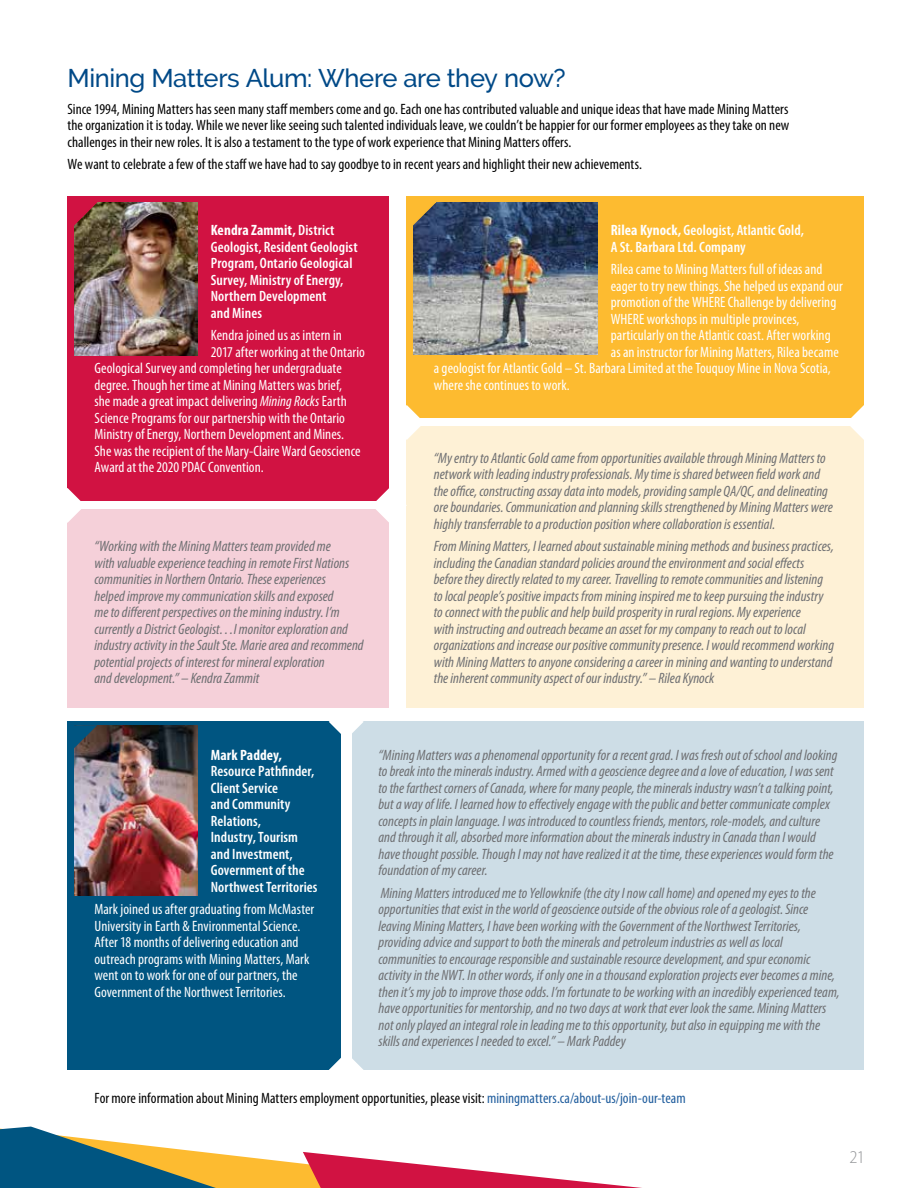
<style>
.page{position:relative;width:918px;height:1188px;background:#fff}
.page>*{position:absolute;margin:0;border:0;box-sizing:border-box;transform-origin:0 0}
.t1{font:500 25.5px "Raleway";letter-spacing:-.015em;color:#004987}
.t2{font:300 semi-condensed 18px "Myriad Pro";color:#939598}
.t3{font:italic condensed 15px/16.5px "Myriad Pro";color:#6d6e71}
.t4{font:condensed 15px/16.5px "Myriad Pro";letter-spacing:.005em;color:#fff}
.t5{font:condensed 15px/16.5px "Myriad Pro";letter-spacing:.005em;color:#000;text-align:justify}
.t6{font:600 condensed 15px/16.5px "Myriad Pro";letter-spacing:.005em;color:#fff}
.t7{font:700 condensed 15px "Myriad Pro";letter-spacing:.005em;color:#fff}
.s1{font-weight:700}
.s2{font-style:italic}
.s3{color:#215e9e}
</style>
<div class="page">
<div style="left:68px;top:197px;width:321px;height:304px;background:#d11242"></div>
<div style="left:68px;top:509px;width:321px;height:199px;background:#f5d0d9"></div>
<div style="left:407px;top:197px;width:457px;height:221px;background:#fdbb30"></div>
<div style="left:407px;top:426px;width:457px;height:282px;background:#fef1d6"></div>
<div style="left:68px;top:722px;width:273px;height:348px;background:#005581"></div>
<div style="left:352px;top:722px;width:512px;height:348px;background:#cddde6"></div>
<svg style="left:376px;top:488px;width:31px;height:35px"></svg>
<svg style="left:67px;top:488px;width:14px;height:35px"></svg>
<svg style="left:850px;top:405px;width:14px;height:35px"></svg>
<svg style="left:406px;top:405px;width:15px;height:35px"></svg>
<svg style="left:329px;top:721px;width:35px;height:13px"></svg>
<svg style="left:329px;top:1058px;width:35px;height:12px"></svg>
<img style="left:413px;top:202px;width:184px;height:152px">
<img style="left:74px;top:202px;width:123px;height:154px">
<img style="left:74px;top:726px;width:123px;height:170px">
<svg style="left:74px;top:202px;width:25px;height:28px"></svg>
<svg style="left:74px;top:725px;width:23px;height:25px"></svg>
<svg style="left:413px;top:202px;width:25px;height:28px"></svg>
<svg style="left:0;top:1126px;width:642px;height:62px"></svg>
<h1 class="t1" style="left:68px;top:63px;width:500px">Mining Matters Alum: Where are they now?</h1>
<p class="t5" style="left:68px;top:101px;width:723px">Since 1994, Mining Matters has seen many staff members come and go. Each one has contributed valuable and unique ideas that have made Mining Matters the organization it is today. While we never like seeing such talented individuals leave, we couldn’t be happier for our former employees as they take on new challenges in their new roles. It is also a testament to the type of work experience that Mining Matters offers.</p>
<p class="t5" style="left:68px;top:156px;width:576px">We want to celebrate a few of the staff we have had to say goodbye to in recent years and highlight their new achievements.</p>
<p class="t6" style="left:211px;top:222px;width:148px"><span class="s1">Kendra Zammit,</span> District<br>Geologist, Resident Geologist<br>Program, Ontario Geological<br>Survey, Ministry of Energy,<br>Northern Development<br>and Mines</p>
<p class="t4" style="left:211px;top:327px;width:133px">Kendra joined us as intern in</p>
<p class="t4" style="left:211px;top:343px;width:156px">2017 after working at the Ontario</p>
<p class="t4" style="left:95px;top:360px;width:249px">Geological Survey and completing her undergraduate</p>
<p class="t4" style="left:95px;top:376px;width:249px">degree. Though her time at Mining Matters was brief,</p>
<p class="t4" style="left:95px;top:393px;width:254px">she made a great impact delivering <span class="s2">Mining Rocks</span> Earth</p>
<p class="t4" style="left:95px;top:409px;width:252px">Science Programs for our partnership with the Ontario</p>
<p class="t4" style="left:95px;top:426px;width:251px">Ministry of Energy, Northern Development and Mines.</p>
<p class="t4" style="left:95px;top:442px;width:268px">She was the recipient of the Mary-Claire Ward Geoscience</p>
<p class="t4" style="left:95px;top:459px;width:171px">Award at the 2020 PDAC Convention.</p>
<p class="t3" style="left:95px;top:538px;width:271px">“Working with the Mining Matters team provided me<br>with valuable experience teaching in remote First Nations communities in Northern Ontario. These experiences<br>helped improve my communication skills and exposed<br>me to different perspectives on the mining industry. I’m currently a District Geologist…I monitor exploration and industry activity in the Sault Ste. Marie area and recommend potential projects of interest for mineral exploration<br>and development.” – Kendra Zammit</p>
<p class="t6" style="left:611px;top:222px;width:195px"><span class="s1">Rilea Kynock,</span> Geologist, Atlantic Gold,<br>A St. Barbara Ltd. Company</p>
<p class="t4" style="left:611px;top:261px;width:213px">Rilea came to Mining Matters full of ideas and</p>
<p class="t4" style="left:611px;top:277px;width:234px">eager to try new things. She helped us expand our</p>
<p class="t4" style="left:611px;top:294px;width:227px">promotion of the WHERE Challenge by delivering</p>
<p class="t4" style="left:611px;top:310px;width:190px">WHERE workshops in multiple provinces,</p>
<p class="t4" style="left:611px;top:327px;width:221px">particularly on the Atlantic coast. After working</p>
<p class="t4" style="left:611px;top:343px;width:230px">as an instructor for Mining Matters, Rilea became</p>
<p class="t4" style="left:434px;top:360px;width:399px">a geologist for Atlantic Gold – St. Barbara Limited at the Touquoy Mine in Nova Scotia,</p>
<p class="t4" style="left:434px;top:376px;width:137px">where she continues to work.</p>
<p class="t3" style="left:434px;top:449px;width:401px">“My entry to Atlantic Gold came from opportunities available through Mining Matters to network with leading industry professionals. My time is shared between field work and the office, constructing assay data into models, providing sample QA/QC, and delineating ore boundaries. Communication and planning skills strengthened by Mining Matters were highly transferrable to a production position where collaboration is essential.</p>
<p class="t3" style="left:434px;top:538px;width:402px">From Mining Matters, I learned about sustainable mining methods and business practices, including the Canadian standard policies around the environment and social effects before they directly related to my career. Travelling to remote communities and listening to local people’s positive impacts from mining inspired me to keep pursuing the industry to connect with the public and help build prosperity in rural regions. My experience<br>with instructing and outreach became an asset for my company to reach out to local organizations and increase our positive community presence. I would recommend working with Mining Matters to anyone considering a career in mining and wanting to understand the inherent community aspect of our industry.” – Rilea Kynock</p>
<p class="t7" style="left:211px;top:746px;width:73px">Mark Paddey,</p>
<p class="t6" style="left:211px;top:764px;width:108px">Resource Pathfinder,<br>Client Service<br>and Community<br>Relations,<br>Industry, Tourism and Investment,<br>Government of the<br>Northwest Territories</p>
<p class="t4" style="left:94px;top:901px;width:221px">Mark joined us after graduating from McMaster University in Earth &amp; Environmental Science.<br>After 18 months of delivering education and outreach programs with Mining Matters, Mark went on to work for one of our partners, the Government of the Northwest Territories.</p>
<p class="t3" style="left:379px;top:747px;width:461px">“Mining Matters was a phenomenal opportunity for a recent grad. I was fresh out of school and looking to break into the minerals industry. Armed with a geoscience degree and a love of education, I was sent to the farthest corners of Canada, where for many people, the minerals industry wasn’t a talking point, but a way of life. I learned how to effectively engage with the public and better communicate complex concepts in plain language. I was introduced to countless friends, mentors, role-models, and culture and through it all, absorbed more information about the minerals industry in Canada than I would have thought possible. Though I may not have realized it at the time, these experiences would form the foundation of my career.</p>
<p class="t3" style="left:379px;top:885px;width:463px">Mining Matters introduced me to Yellowknife (the city I now call home) and opened my eyes to the opportunities that exist in the world of geoscience outside of the obvious role of a geologist. Since leaving Mining Matters, I have been working with the Government of the Northwest Territories, providing advice and support to both the minerals and petroleum industries as well as local communities to encourage responsible and sustainable resource development, and spur economic activity in the NWT. In other words, if only one in a thousand exploration projects ever becomes a mine, then it’s my job to improve those odds. I’m fortunate to be working with an incredibly experienced team, have opportunities for mentorship, and no two days at work that ever look the same. Mining Matters not only played an integral role in leading me to this opportunity, but also in equipping me with the skills and experiences I needed to excel.” – Mark Paddey</p>
<p class="t5" style="left:94px;top:1089px;width:593px">For more information about Mining Matters employment opportunities, please visit: <span class="s3">miningmatters.ca/about-us/join-our-team</span></p>
<p class="t2" style="left:850px;top:1147px;width:17px">21</p>
</div>
